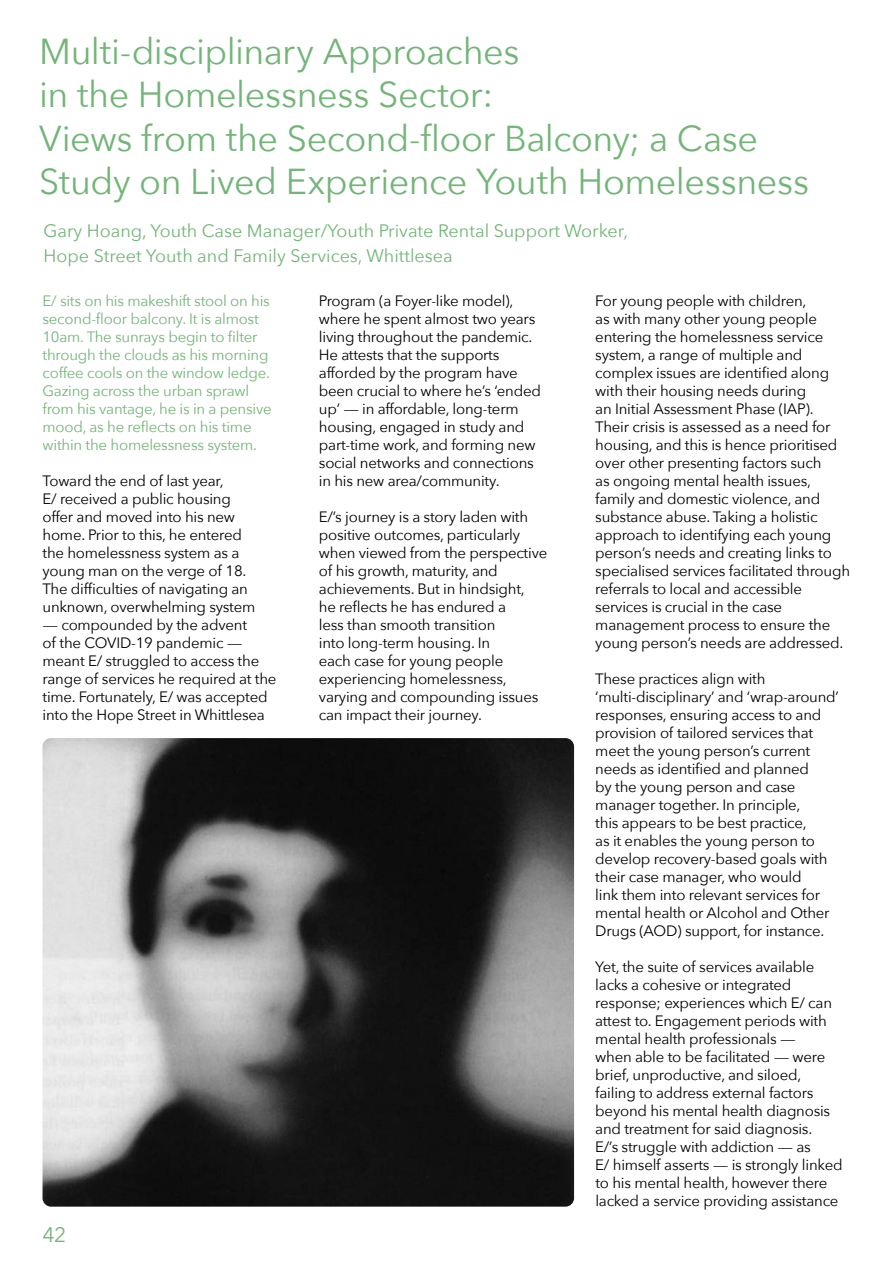
<style>
.page{position:relative;width:893px;height:1263px;background:#fff}
.page>*{position:absolute;margin:0;border:0;box-sizing:border-box;transform-origin:0 0}
.t1{font:36px/43.2px "Avenir Next";letter-spacing:-.015em;color:#73b578}
.t2{font:21px "Avenir Next";color:#73b578}
.t3{font:18px/24.6px "Avenir Next";color:#73b578}
.t4{font:15px/18px "Avenir Next";letter-spacing:-.015em;color:#000}
.t5{font:15px/18px "Avenir Next";letter-spacing:-.015em;color:#73b578}
.t6{font:15px/18px "Avenir Next";letter-spacing:-.015em;color:#000;scale:1.75 1}
</style>
<div class="page">
<img style="left:43px;top:738px;width:531px;height:468px">
<h1 class="t1" style="left:39px;top:29px;width:771px">Multi-disciplinary Approaches<br>in the Homelessness Sector:<br>Views from the Second‑floor Balcony; a Case Study on Lived Experience Youth Homelessness</h1>
<p class="t3" style="left:44px;top:218px;width:586px">Gary Hoang, Youth Case Manager/Youth Private Rental Support Worker,<br>Hope Street Youth and Family Services, Whittlesea</p>
<p class="t5" style="left:43px;top:291px;width:231px">E/ sits on his makeshift stool on his second-floor balcony. It is almost 10am. The sunrays begin to filter through the clouds as his morning coffee cools on the window ledge.<br>Gazing across the urban sprawl from his vantage, he is in a pensive mood, as he reflects on his time within the homelessness system.</p>
<p class="t4" style="left:43px;top:471px;width:214px">Toward the end of last year,<br>E/ received a public housing offer and moved into his new home. Prior to this, he entered the homelessness system as a young man on the verge of 18.<br>The difficulties of navigating an unknown, overwhelming system</p>
<p class="t6" style="left:43px;top:615px;width:135px">— compounded by the advent<br>of the COVID-19 pandemic — meant E/ struggled to access the range of services he required at the time. Fortunately, E/ was accepted into the Hope Street in Whittlesea</p>
<p class="t4" style="left:319px;top:291px;width:224px">Program (a Foyer-like model), where he spent almost two years living throughout the pandemic.<br>He attests that the supports afforded by the program have been crucial to where he’s ‘ended up’ —in affordable, long‑term housing, engaged in study and part-time work, and forming new social networks and connections in his new area/community.</p>
<p class="t4" style="left:319px;top:507px;width:230px">E/’s journey is a story laden with positive outcomes, particularly when viewed from the perspective of his growth, maturity, and achievements. But in hindsight,<br>he reflects he has endured a<br>less than smooth transition<br>into long-term housing. In<br>each case for young people experiencing homelessness, varying and compounding issues can impact their journey.</p>
<p class="t4" style="left:595px;top:291px;width:256px">For young people with children,<br>as with many other young people entering the homelessness service system, a range of multiple and complex issues are identified along with their housing needs during<br>an Initial Assessment Phase (IAP).<br>Their crisis is assessed as a need for housing, and this is hence prioritised over other presenting factors such<br>as ongoing mental health issues, family and domestic violence, and substance abuse. Taking a holistic approach to identifying each young person’s needs and creating links to specialised services facilitated through referrals to local and accessible services is crucial in the case management process to ensure the young person’s needs are addressed.</p>
<p class="t4" style="left:595px;top:669px;width:245px">These practices align with ‘multi‑disciplinary’ and ‘wrap-around’ responses, ensuring access to and provision of tailored services that meet the young person’s current needs as identified and planned<br>by the young person and case manager together. In principle,<br>this appears to be best practice,<br>as it enables the young person to develop recovery-based goals with their case manager, who would<br>link them into relevant services for mental health or Alcohol and Other Drugs (AOD) support, for instance.</p>
<p class="t4" style="left:595px;top:957px;width:249px">Yet, the suite of services available lacks a cohesive or integrated response; experiences which E/ can attest to. Engagement periods with mental health professionals —<br>when able to be facilitated — were brief, unproductive, and siloed, failing to address external factors beyond his mental health diagnosis and treatment for said diagnosis.<br>E/’s struggle with addiction — as<br>E/ himself asserts —is strongly linked to his mental health, however there lacked a service providing assistance</p>
<h2 class="t2" style="left:43px;top:1217px;width:25px">42</h2>
</div>
